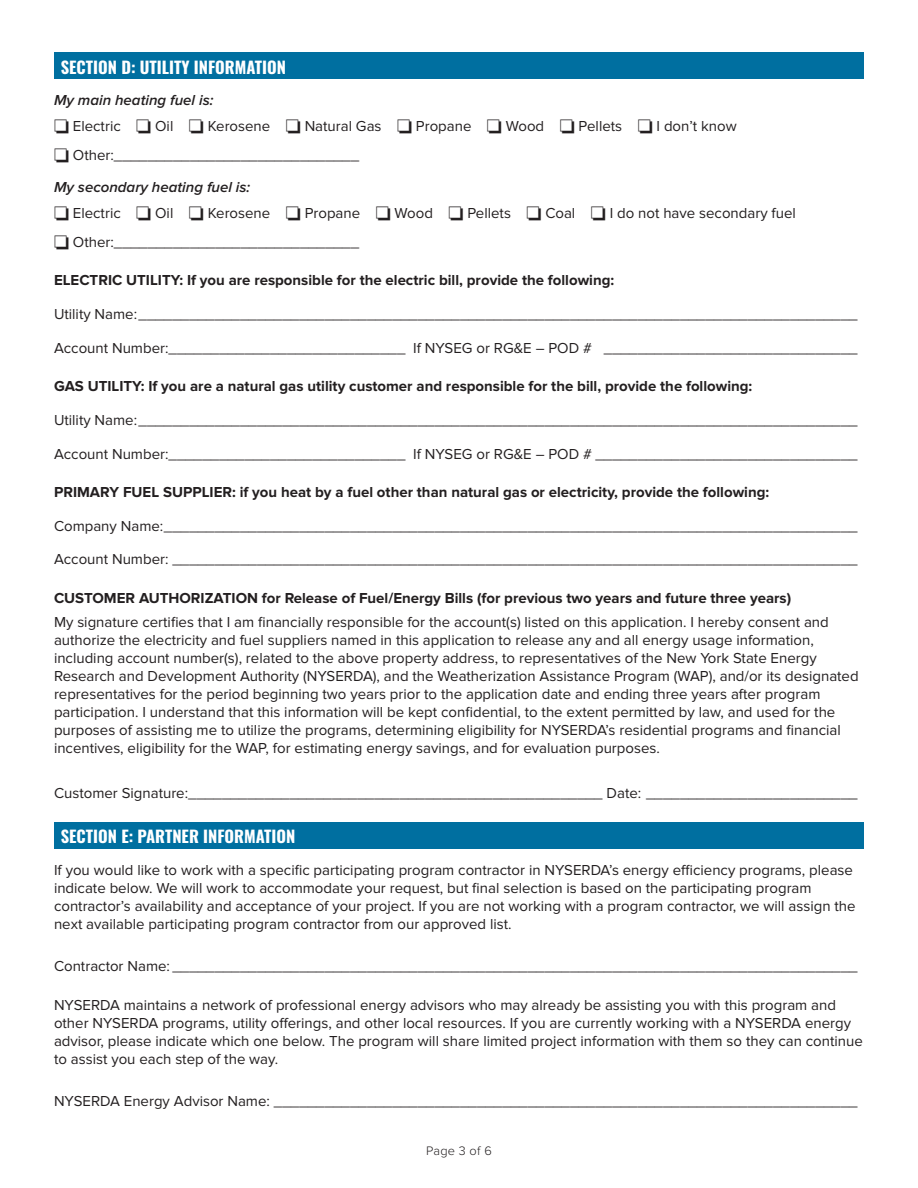
<style>
.page{position:relative;width:918px;height:1188px;background:#fff}
.page>*{position:absolute;margin:0;border:0;box-sizing:border-box;transform-origin:0 0}
.t1{font:700 16.5px "Oswald";color:#fff}
.t2{font:15px/18px "Proxima Nova";color:#231f20}
.t3{font:700 15px "Proxima Nova";color:#231f20}
.t4{font:italic 600 15px "Proxima Nova";color:#231f20}
.t5{font:300 12.75px "Proxima Nova";letter-spacing:.02em;color:#231f20}
.s1{font-weight:600;font-style:italic}
</style>
<div class="page">
<div style="left:54px;top:52px;width:810px;height:28px;background:#006fa0"></div>
<div style="left:54px;top:822px;width:810px;height:27px;background:#006fa0"></div>
<p class="t1" style="left:61px;top:58px;width:227px">SECTION D: UTILITY INFORMATION</p>
<p class="t4" style="left:54px;top:92px;width:161px">My main heating fuel is:</p>
<p class="t2" style="left:54px;top:117px;width:684px">□ Electric □ Oil □ Kerosene □ Natural Gas □ Propane □ Wood □ Pellets □ I don’t know</p>
<p class="t2" style="left:54px;top:140px;width:307px;line-height:31.5px">□ Other:_____________________________<br><span class="s1">My secondary heating fuel is:</span></p>
<p class="t2" style="left:54px;top:204px;width:743px">□ Electric □ Oil □ Kerosene □ Propane □ Wood □ Pellets □ Coal □ I do not have secondary fuel</p>
<p class="t2" style="left:54px;top:233px;width:307px">□ Other:_____________________________</p>
<p class="t3" style="left:54px;top:272px;width:562px">ELECTRIC UTILITY: If you are responsible for the electric bill, provide the following:</p>
<p class="t2" style="left:54px;top:305px;width:805px">Utility Name:_____________________________________________________________________________________</p>
<p class="t2" style="left:54px;top:339px;width:805px">Account Number:____________________________ If NYSEG or RG&amp;E – POD # ______________________________</p>
<p class="t3" style="left:54px;top:378px;width:700px">GAS UTILITY: If you are a natural gas utility customer and responsible for the bill, provide the following:</p>
<p class="t2" style="left:54px;top:411px;width:805px">Utility Name:_____________________________________________________________________________________</p>
<p class="t2" style="left:54px;top:445px;width:805px">Account Number:____________________________ If NYSEG or RG&amp;E – POD # _______________________________</p>
<p class="t3" style="left:54px;top:483px;width:717px">PRIMARY FUEL SUPPLIER: if you heat by a fuel other than natural gas or electricity, provide the following:</p>
<p class="t2" style="left:54px;top:517px;width:805px">Company Name:__________________________________________________________________________________</p>
<p class="t2" style="left:54px;top:551px;width:805px">Account Number: _________________________________________________________________________________</p>
<p class="t3" style="left:54px;top:589px;width:739px">CUSTOMER AUTHORIZATION for Release of Fuel/Energy Bills (for previous two years and future three years)</p>
<p class="t2" style="left:54px;top:614px;width:806px">My signature certifies that I am financially responsible for the account(s) listed on this application. I hereby consent and authorize the electricity and fuel suppliers named in this application to release any and all energy usage information, including account number(s), related to the above property address, to representatives of the New York State Energy Research and Development Authority (NYSERDA), and the Weatherization Assistance Program (WAP), and/or its designated representatives for the period beginning two years prior to the application date and ending three years after program participation. I understand that this information will be kept confidential, to the extent permitted by law, and used for the purposes of assisting me to utilize the programs, determining eligibility for NYSERDA’s residential programs and financial incentives, eligibility for the WAP, for estimating energy savings, and for evaluation purposes.</p>
<p class="t2" style="left:54px;top:785px;width:805px">Customer Signature:_________________________________________________ Date: _________________________</p>
<p class="t1" style="left:61px;top:828px;width:236px">SECTION E: PARTNER INFORMATION</p>
<p class="t2" style="left:54px;top:861px;width:803px">If you would like to work with a specific participating program contractor in NYSERDA’s energy efficiency programs, please indicate below. We will work to accommodate your request, but final selection is based on the participating program contractor’s availability and acceptance of your project. If you are not working with a program contractor, we will assign the next available participating program contractor from our approved list.</p>
<p class="t2" style="left:54px;top:957px;width:805px">Contractor Name: _________________________________________________________________________________</p>
<p class="t2" style="left:54px;top:996px;width:810px">NYSERDA maintains a network of professional energy advisors who may already be assisting you with this program and other NYSERDA programs, utility offerings, and other local resources. If you are currently working with a NYSERDA energy advisor, please indicate which one below. The program will share limited project information with them so they can continue to assist you each step of the way.</p>
<p class="t2" style="left:54px;top:1092px;width:805px">NYSERDA Energy Advisor Name: _____________________________________________________________________</p>
<p class="t5" style="left:426px;top:1143px;width:67px">Page 3 of 6</p>
</div>
